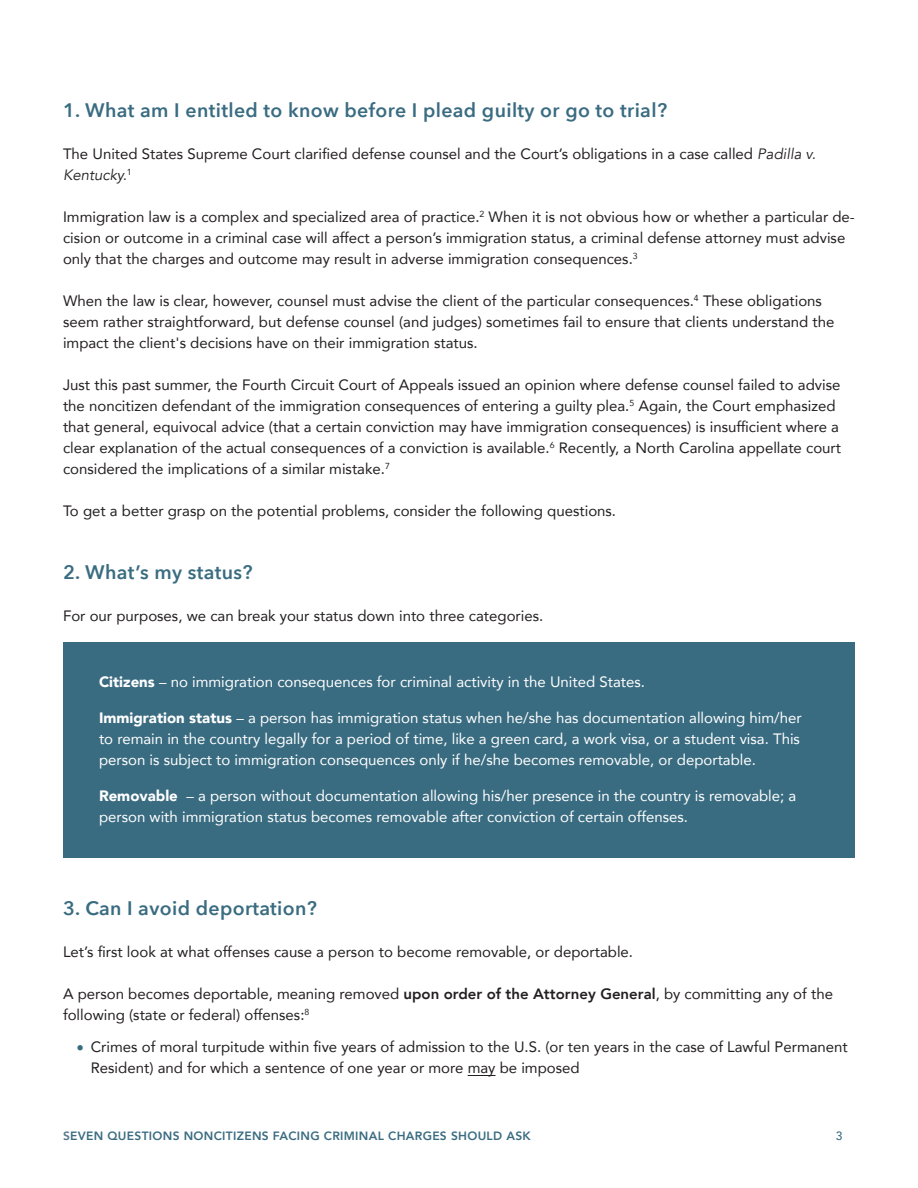
<style>
.page{position:relative;width:918px;height:1188px;background:#fff}
.page>*{position:absolute;margin:0;border:0;box-sizing:border-box;transform-origin:0 0}
.Question{font:600 19.5px "Avenir Next";letter-spacing:.02em;color:#3a6c81}
.t1{font:15px/21px "Avenir";color:#231f20}
.t2{font:15px/21px "Avenir";color:#fff;text-align:justify}
.t3{font:800 12px "Avenir";letter-spacing:.025em;color:#3a6c81}
.t4{font:500 12px "Avenir";color:#3a6c81}
.s1{font-style:italic}
.s2{font-weight:900}
.s3{font-weight:800}
.s4{font-weight:900;color:#3a6c81}
.s5{color:#57768c}
</style>
<div class="page">
<svg style="left:468px;top:1075px;width:28px;height:1px"></svg>
<div style="left:63px;top:642px;width:792px;height:216px;background:#3a6c81"></div>
<p class="Question" style="left:63px;top:93px;width:606px">1. What am I entitled to know before I plead guilty or go to trial?</p>
<p class="t1" style="left:63px;top:143px;width:754px">The United States Supreme Court clarified defense counsel and the Court’s obligations in a case called <span class="s1">Padilla v.<br>Kentucky.</span><sup>1</sup></p>
<p class="t1" style="left:63px;top:206px;width:793px">Immigration law is a complex and specialized area of practice.<sup>2</sup> When it is not obvious how or whether a particular de&shy;cision or outcome in a criminal case will affect a person’s immigration status, a criminal defense attorney must advise only that the charges and outcome may result in adverse immigration consequences.<sup>3</sup></p>
<p class="t1" style="left:63px;top:290px;width:773px">When the law is clear, however, counsel must advise the client of the particular consequences.<sup>4</sup> These obligations seem rather straightforward, but defense counsel (and judges) sometimes fail to ensure that clients understand the impact the client's decisions have on their immigration status.</p>
<p class="t1" style="left:63px;top:374px;width:780px">Just this past summer, the Fourth Circuit Court of Appeals issued an opinion where defense counsel failed to advise the noncitizen defendant of the immigration consequences of entering a guilty plea.<sup>5</sup> Again, the Court emphasized that general, equivocal advice (that a certain conviction may have immigration consequences) is insufficient where a clear explanation of the actual consequences of a conviction is available.<sup>6</sup> Recently, a North Carolina appellate court considered the implications of a similar mistake.<sup>7</sup></p>
<p class="t1" style="left:63px;top:500px;width:555px">To get a better grasp on the potential problems, consider the following questions.</p>
<p class="Question" style="left:63px;top:555px;width:191px">2. What’s my status?</p>
<p class="t1" style="left:63px;top:605px;width:482px">For our purposes, we can break your status down into three categories.</p>
<p class="t2" style="left:99px;top:671px;width:548px"><span class="s2">Citizens</span> – no immigration consequences for criminal activity in the United States.</p>
<p class="t2" style="left:99px;top:707px;width:704px"><span class="s2">Immigration status</span> – a person has immigration status when he/she has documentation allowing him/her to remain in the country legally for a period of time, like a green card, a work visa, or a student visa. This person is subject to immigration consequences only if he/she becomes removable, or deportable.</p>
<p class="t2" style="left:99px;top:785px;width:699px"><span class="s2">Removable</span> – a person without documentation allowing his/her presence in the country is removable; a person with immigration status becomes removable after conviction of certain offenses.</p>
<p class="Question" style="left:63px;top:891px;width:256px">3. Can I avoid deportation?</p>
<p class="t1" style="left:63px;top:941px;width:572px">Let’s first look at what offenses cause a person to become removable, or deportable.</p>
<p class="t1" style="left:63px;top:983px;width:772px">A person becomes deportable, meaning removed <span class="s3">upon order of the Attorney General</span>, by committing any of the following (state or federal) offenses:<sup>8</sup></p>
<p class="t1" style="left:91px;top:1035px;width:759px;text-indent:-14px"><span class="s4">•</span> Crimes of moral turpitude within five years of admission to the U.S. (or ten years in the case of Lawful Permanent<br>Resident) and for which a sentence of one year or more may be imposed</p>
<p class="t3" style="left:63px;top:1126px;width:469px"><span class="s5">S</span>EVEN QUESTIONS NONCITIZENS FACING CRIMINAL CHARGES SHOULD ASK</p>
<p class="t4" style="left:836px;top:1125px;width:8px">3</p>
</div>
